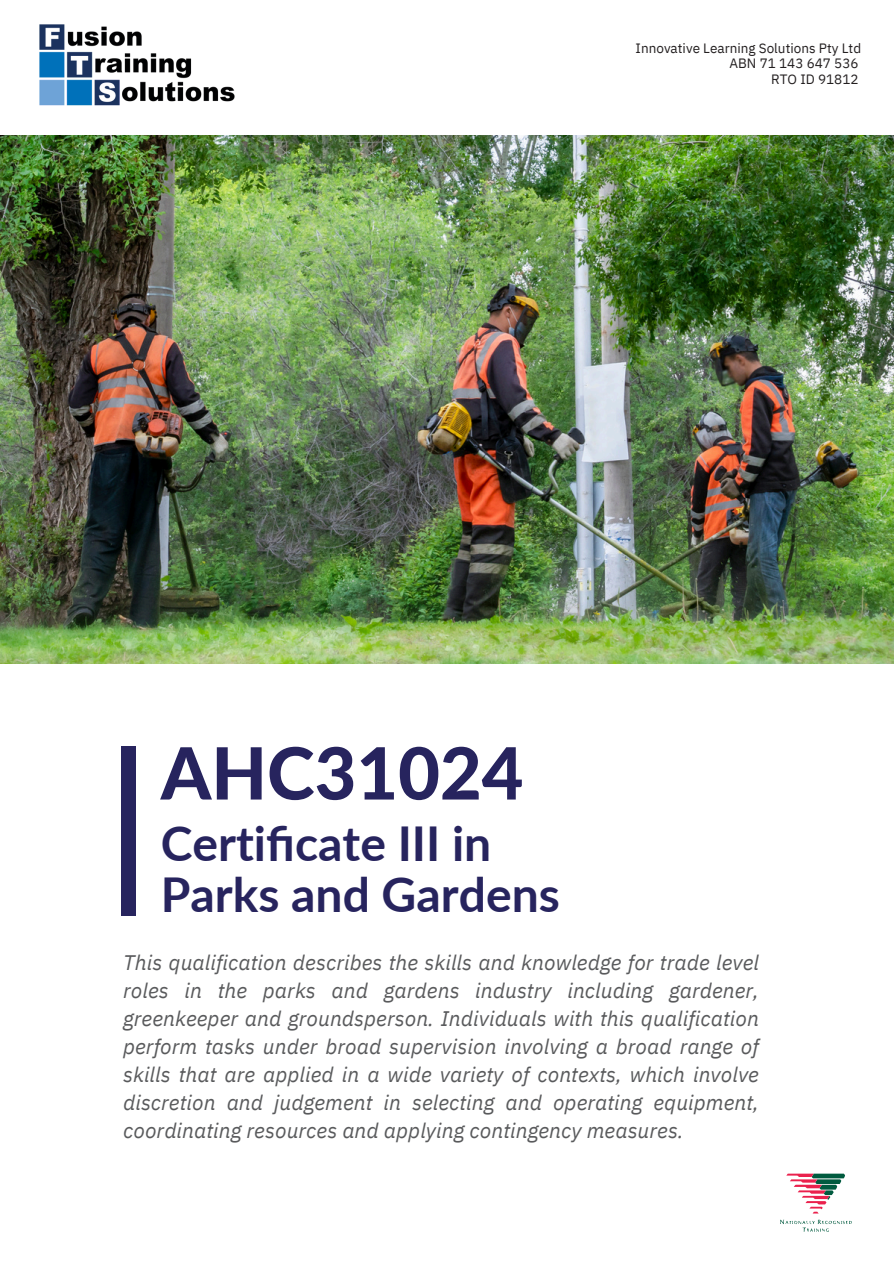
<style>
.page{position:relative;width:894px;height:1264px;background:#fff}
.page>*{position:absolute;margin:0;border:0;box-sizing:border-box;transform-origin:0 0}
.t1{font:800 72px "Lato";color:#27245e}
.t2{font:700 48px/50.7px "Lato";color:#27245e}
.t3{font:italic 21px/28.2px "IBM Plex Sans";letter-spacing:.005em;color:#595a5c;text-align:justify}
.t4{font:13.5px/15.8px "IBM Plex Sans";color:#231f20;text-align:right}
</style>
<div class="page">
<div style="left:121px;top:746px;width:15px;height:169px;background:#27245e"></div>
<img style="left:0;top:135px;width:893px;height:528px">
<img style="left:39px;top:24px;width:196px;height:82px">
<svg style="left:786px;top:1173px;width:58px;height:40px"></svg>
<svg style="left:780px;top:1219px;width:71px;height:12px"></svg>
<h2 class="t4" style="left:635px;top:40px;width:227px">Innovative Learning Solutions Pty Ltd<br>ABN 71 143 647 536</h2>
<h3 class="t4" style="left:771px;top:71px;width:89px">RTO ID 91812</h3>
<p class="t1" style="left:161px;top:728px;width:364px">AHC31024</p>
<h1 class="t2" style="left:161px;top:817px;width:400px">Certificate III in<br>Parks and Gardens</h1>
<p class="t3" style="left:123px;top:947px;width:637px">This qualification describes the skills and knowledge for trade level roles in the parks and gardens industry including gardener, greenkeeper and groundsperson. Individuals with this qualification perform tasks under broad supervision involving a broad range of skills that are applied in a wide variety of contexts, which involve discretion and judgement in selecting and operating equipment, coordinating resources and applying contingency measures.</p>
</div>
